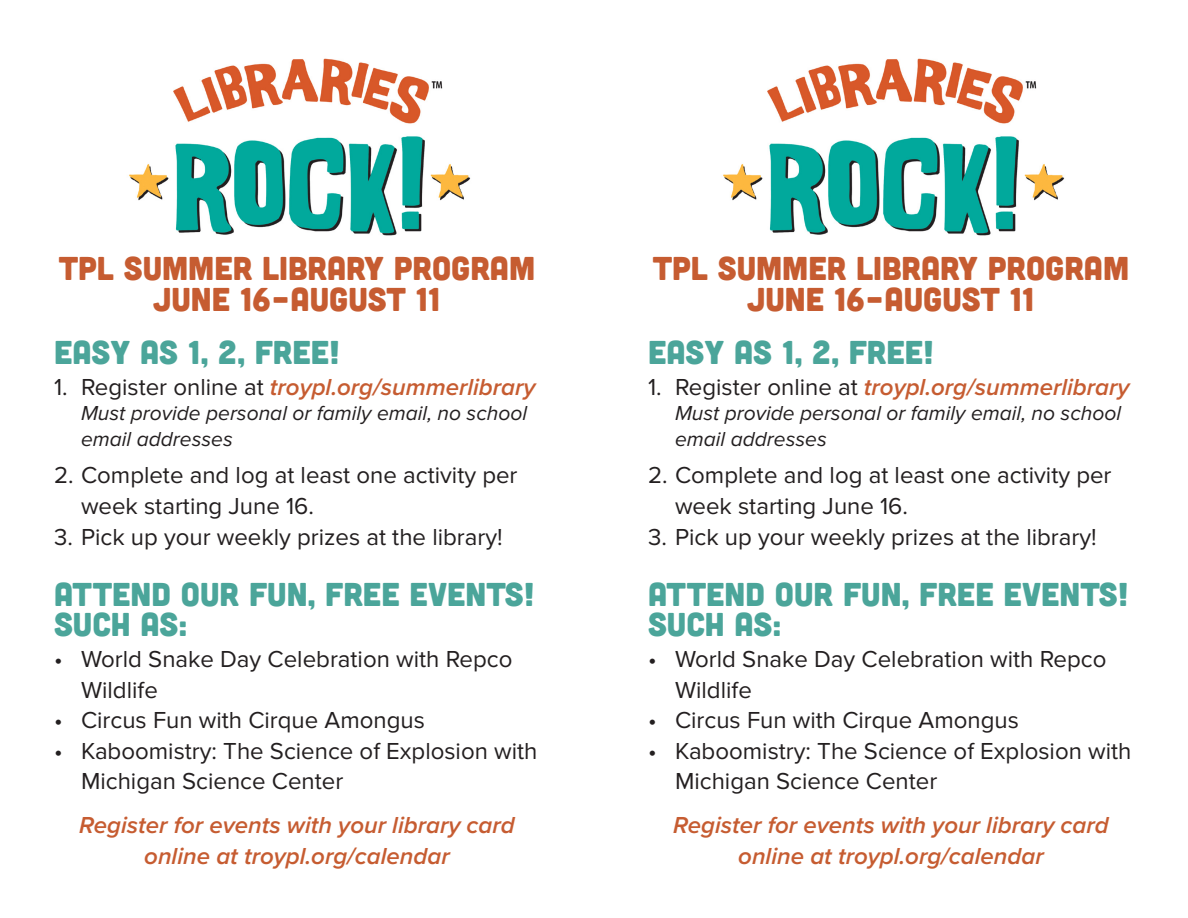
<style>
.page{position:relative;width:1188px;height:918px;background:#fff}
.page>*{position:absolute;margin:0;border:0;box-sizing:border-box;transform-origin:0 0}
.t1{font:33px/30.6px "Cubano";color:#4ba59a}
.t2{font:33px "Cubano";color:#c65c31}
.t3{font:24px/30.6px "Proxima Nova";color:#231f20}
.t4{font:italic 600 24px/30.6px "Proxima Nova";color:#c65c31;text-align:center}
.t5{font:italic 21px/25.5px "Proxima Nova";color:#231f20}
.s1{font-weight:400;font-style:normal;color:#231f20}
</style>
<div class="page">
<img style="left:129px;top:58px;width:342px;height:178px">
<img style="left:723px;top:58px;width:342px;height:178px">
<p class="t2" style="left:59px;top:247px;width:478px">TPL SUMMER LIBRARY PROGRAM</p>
<p class="t2" style="left:153px;top:278px;width:289px">JUNE 16–AUGUST 11</p>
<p class="t1" style="left:54px;top:336px;width:288px">EASY AS 1, 2, FREE!</p>
<p class="t4" style="left:54px;top:372px;width:483px"><span class="s1">1. Register online at</span> troypl.org/summerlibrary</p>
<p class="t5" style="left:81px;top:401px;width:448px">Must provide personal or family email, no school email addresses</p>
<p class="t3" style="left:81px;top:460px;width:438px;text-indent:-27px">2. Complete and log at least one activity per week starting June 16.</p>
<p class="t3" style="left:54px;top:522px;width:450px">3. Pick up your weekly prizes at the library!</p>
<p class="t1" style="left:54px;top:577px;width:482px">ATTEND OUR FUN, FREE EVENTS!<br>SUCH AS:</p>
<p class="t3" style="left:81px;top:644px;width:433px;text-indent:-27px">• World Snake Day Celebration with Repco<br>Wildlife</p>
<p class="t3" style="left:54px;top:705px;width:372px">• Circus Fun with Cirque Amongus</p>
<p class="t3" style="left:81px;top:736px;width:458px;text-indent:-27px">• Kaboomistry: The Science of Explosion with<br>Michigan Science Center</p>
<p class="t4" style="left:79px;top:811px;width:437px">Register for events with your library card online at troypl.org/calendar</p>
<p class="t2" style="left:653px;top:247px;width:478px">TPL SUMMER LIBRARY PROGRAM</p>
<p class="t2" style="left:747px;top:278px;width:289px">JUNE 16–AUGUST 11</p>
<p class="t1" style="left:648px;top:336px;width:288px">EASY AS 1, 2, FREE!</p>
<p class="t4" style="left:648px;top:372px;width:483px"><span class="s1">1. Register online at</span> troypl.org/summerlibrary</p>
<p class="t5" style="left:675px;top:401px;width:448px">Must provide personal or family email, no school email addresses</p>
<p class="t3" style="left:675px;top:460px;width:438px;text-indent:-27px">2. Complete and log at least one activity per week starting June 16.</p>
<p class="t3" style="left:648px;top:522px;width:450px">3. Pick up your weekly prizes at the library!</p>
<p class="t1" style="left:648px;top:577px;width:482px">ATTEND OUR FUN, FREE EVENTS!<br>SUCH AS:</p>
<p class="t3" style="left:675px;top:644px;width:433px;text-indent:-27px">• World Snake Day Celebration with Repco<br>Wildlife</p>
<p class="t3" style="left:648px;top:705px;width:372px">• Circus Fun with Cirque Amongus</p>
<p class="t3" style="left:675px;top:736px;width:458px;text-indent:-27px">• Kaboomistry: The Science of Explosion with<br>Michigan Science Center</p>
<p class="t4" style="left:673px;top:811px;width:437px">Register for events with your library card online at troypl.org/calendar</p>
</div>
